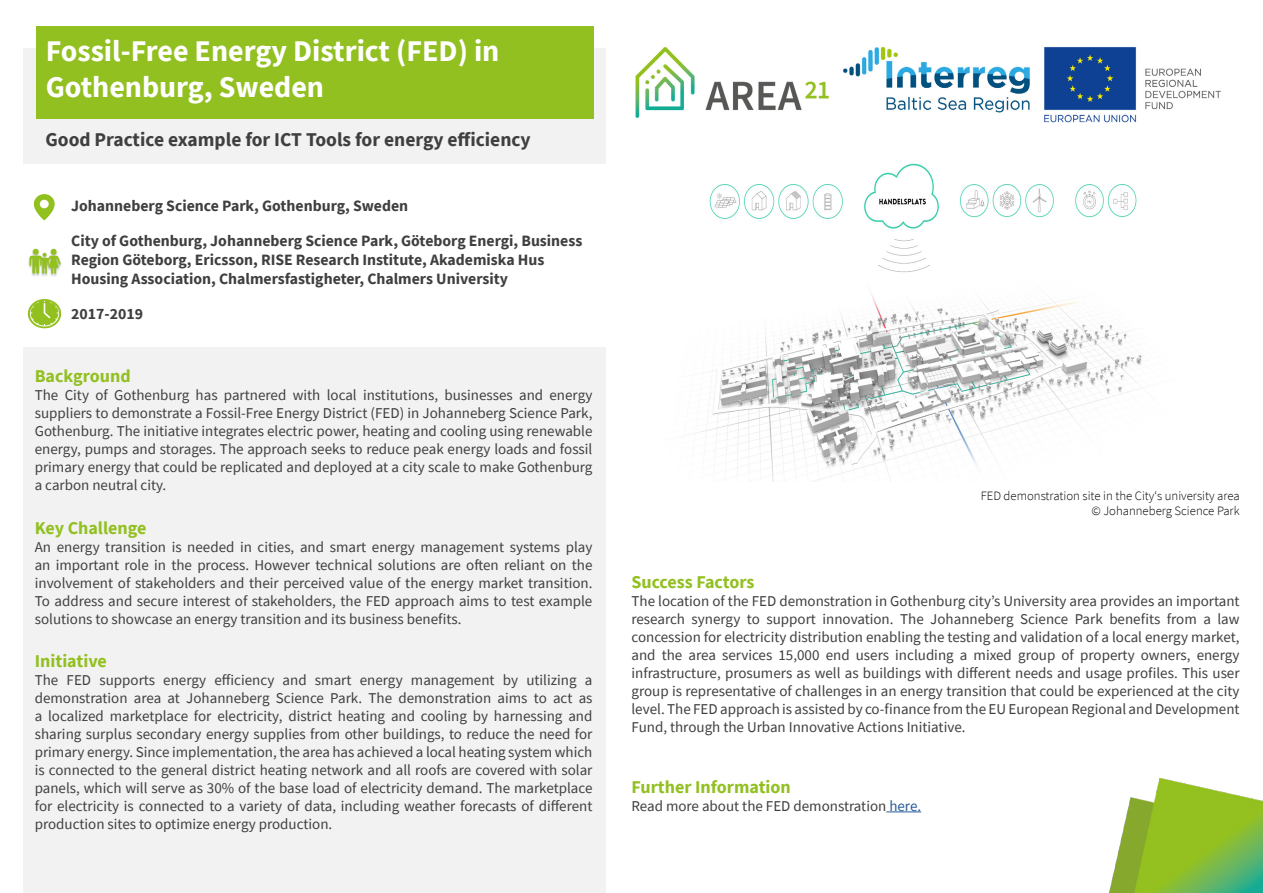
<style>
.page{position:relative;width:1263px;height:893px;background:#fff}
.page>*{position:absolute;margin:0;border:0;box-sizing:border-box;transform-origin:0 0}
.t1{font:700 30px/36px "Source Sans Pro";color:#fff}
.t2{font:700 19.5px "Source Sans Pro";color:#3f3f3f}
.t3{font:700 18px "Source Sans Pro";color:#92c021}
.t4{font:700 15.75px/18.9px "Source Sans Pro";color:#3f3f3f}
.t5{font:15px/18px "Source Sans Pro";color:#3f3f3f;text-align:justify}
.t6{font:300 12.75px/15.3px "Source Sans Pro";color:#000;text-align:right}
.s1{color:#275b9b}
</style>
<div class="page">
<div style="left:23px;top:348px;width:583px;height:545px;background:#f2f2f2"></div>
<div style="left:23px;top:48px;width:583px;height:116px;background:#f2f2f2"></div>
<div style="left:36px;top:26px;width:557px;height:93px;background:#92c021"></div>
<img style="left:635px;top:46px;width:586px;height:77px">
<img style="left:1109px;top:778px;width:154px;height:115px">
<img style="left:693px;top:163px;width:449px;height:319px">
<svg style="left:34px;top:194px;width:21px;height:26px"></svg>
<img style="left:28px;top:258px;width:34px;height:19px">
<svg style="left:28px;top:299px;width:33px;height:29px"></svg>
<hr style="left:886px;top:811px;width:35px;height:1px;background:#275b9b">
<svg style="left:30px;top:250px;width:31px;height:24px"></svg>
<h1 class="t1" style="left:46px;top:33px;width:455px">Fossil-Free Energy District (FED) in<br>Gothenburg, Sweden</h1>
<h2 class="t2" style="left:45px;top:127px;width:487px">Good Practice example for ICT Tools for energy efficiency</h2>
<p class="t4" style="left:71px;top:196px;width:339px">Johanneberg Science Park, Gothenburg, Sweden</p>
<p class="t4" style="left:71px;top:231px;width:513px">City of Gothenburg, Johanneberg Science Park, Göteborg Energi, Business<br>Region Göteborg, Ericsson, RISE Research Institute, Akademiska Hus<br>Housing Association, Chalmersfastigheter, Chalmers University</p>
<p class="t4" style="left:71px;top:304px;width:73px">2017-2019</p>
<p class="t3" style="left:35px;top:364px;width:97px">Background</p>
<p class="t5" style="left:35px;top:386px;width:559px">The City of Gothenburg has partnered with local institutions, businesses and energy suppliers to demonstrate a Fossil-Free Energy District (FED) in Johanneberg Science Park, Gothenburg. The initiative integrates electric power, heating and cooling using renewable energy, pumps and storages. The approach seeks to reduce peak energy loads and fossil primary energy that could be replicated and deployed at a city scale to make Gothenburg a carbon neutral city.</p>
<p class="t3" style="left:35px;top:515px;width:113px">Key Challenge</p>
<p class="t5" style="left:35px;top:537px;width:559px">An energy transition is needed in cities, and smart energy management systems play an important role in the process. However technical solutions are often reliant on the involvement of stakeholders and their perceived value of the energy market transition.<br>To address and secure interest of stakeholders, the FED approach aims to test example solutions to showcase an energy transition and its business benefits.</p>
<p class="t3" style="left:35px;top:649px;width:74px">Initiative</p>
<p class="t5" style="left:35px;top:671px;width:559px">The FED supports energy efficiency and smart energy management by utilizing a demonstration area at Johanneberg Science Park. The demonstration aims to act as a localized marketplace for electricity, district heating and cooling by harnessing and sharing surplus secondary energy supplies from other buildings, to reduce the need for primary energy. Since implementation, the area has achieved a local heating system which is connected to the general district heating network and all roofs are covered with solar panels, which will serve as 30% of the base load of electricity demand. The marketplace for electricity is connected to a variety of data, including weather forecasts of different production sites to optimize energy production.</p>
<p class="t6" style="left:981px;top:488px;width:260px">FED demonstration site in the City‘s university area © Johanneberg Science Park</p>
<p class="t3" style="left:631px;top:569px;width:124px">Success Factors</p>
<p class="t5" style="left:631px;top:591px;width:610px">The location of the FED demonstration in Gothenburg city’s University area provides an important research synergy to support innovation. The Johanneberg Science Park benefits from a law concession for electricity distribution enabling the testing and validation of a local energy market, and the area services 15,000 end users including a mixed group of property owners, energy infrastructure, prosumers as well as buildings with different needs and usage profiles. This user group is representative of challenges in an energy transition that could be experienced at the city level. The FED approach is assisted by co-finance from the EU European Regional and Development Fund, through the Urban Innovative Actions Initiative.</p>
<p class="t3" style="left:631px;top:775px;width:161px">Further Information</p>
<p class="t5" style="left:631px;top:797px;width:291px">Read more about the FED demonstration <span class="s1">here.</span></p>
</div>
